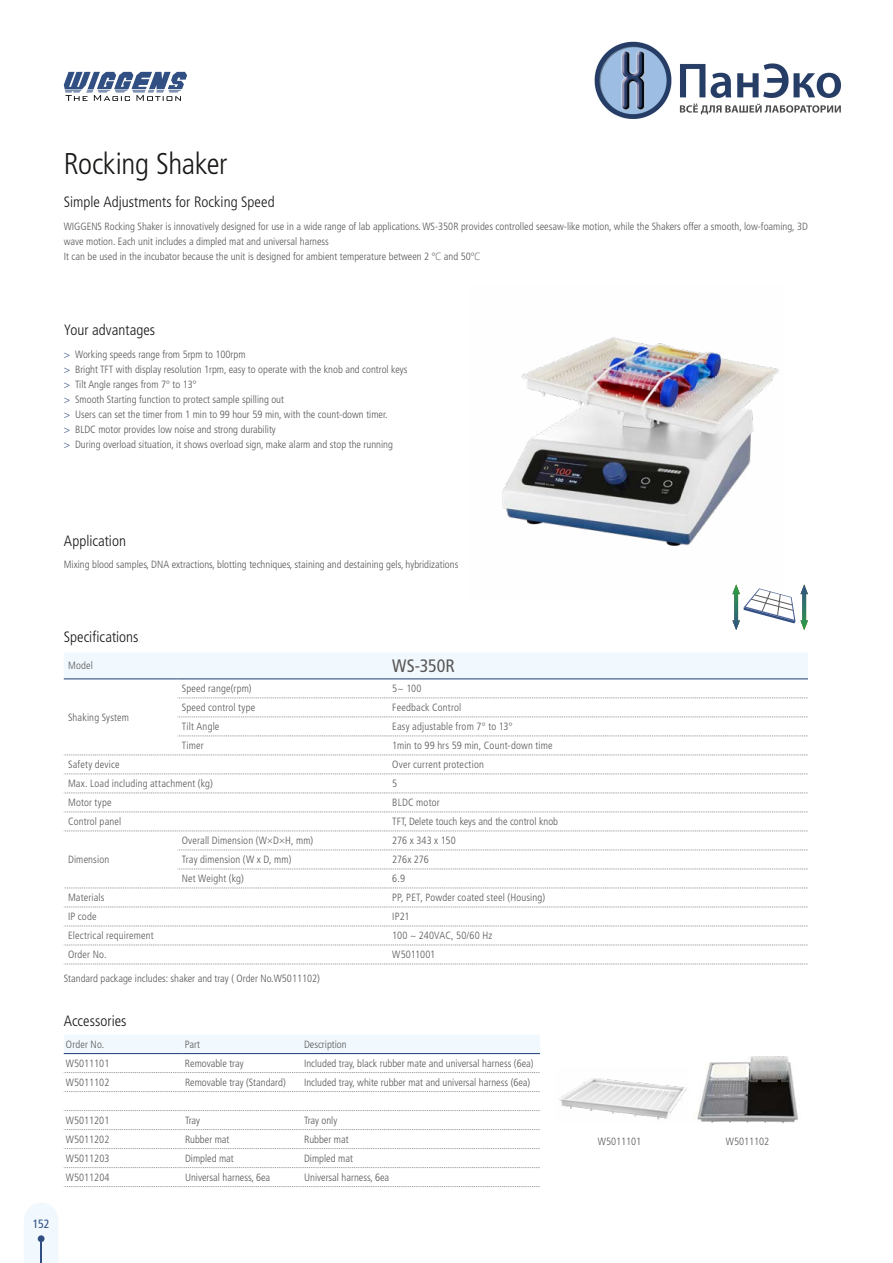
<style>
.page{position:relative;width:893px;height:1263px;background:#fff}
.page>*{position:absolute;margin:0;border:0;box-sizing:border-box;transform-origin:0 0}
.t1{font:300 condensed 30px "Frutiger LT Std";letter-spacing:-.015em;color:#191817}
.t2{font:condensed 18px "Frutiger LT Std";letter-spacing:.005em;color:#595757}
.t3{font:300 condensed 15px "Frutiger LT Std";letter-spacing:.005em;color:#191817}
.t4{font:condensed 12px "Frutiger LT Std";color:#324f83}
.t5{font:300 condensed 10.5px/15px "Frutiger LT Std";color:#595757}
.t6{font:300 condensed 10.5px "Frutiger LT Std";letter-spacing:.02em;color:#595757}
.t7{font:300 condensed 10.5px "Frutiger LT Std";letter-spacing:-.02em;color:#595757}
.s1{font-family:"Alibaba Pu Hui Ti";font-stretch:normal}
.s2{color:#324f83}
</style>
<div class="page">
<div style="left:24px;top:1203px;width:34px;height:60px;background:#f1f9fe"></div>
<svg style="left:64px;top:72px;width:123px;height:29px"></svg>
<div style="left:38px;top:1235px;width:7px;height:7px;background:#324f83;border-radius:50%"></div>
<hr style="left:40px;top:1241px;width:2px;height:22px;background:#324f83">
<div style="left:64px;top:653px;width:744px;height:25px;background:#f1f9fe"></div>
<hr style="left:64px;top:678px;width:114px;height:1px;background:#324f83">
<hr style="left:178px;top:678px;width:210px;height:1px;background:#324f83">
<hr style="left:388px;top:678px;width:420px;height:1px;background:#324f83">
<svg style="left:179px;top:698px;width:629px;height:1px"></svg>
<svg style="left:179px;top:717px;width:629px;height:1px"></svg>
<svg style="left:179px;top:736px;width:629px;height:1px"></svg>
<svg style="left:64px;top:755px;width:744px;height:1px"></svg>
<svg style="left:64px;top:774px;width:744px;height:1px"></svg>
<svg style="left:64px;top:793px;width:744px;height:1px"></svg>
<svg style="left:64px;top:812px;width:744px;height:1px"></svg>
<svg style="left:64px;top:831px;width:744px;height:1px"></svg>
<svg style="left:178px;top:850px;width:630px;height:1px"></svg>
<svg style="left:178px;top:869px;width:630px;height:1px"></svg>
<svg style="left:64px;top:888px;width:744px;height:1px"></svg>
<svg style="left:64px;top:907px;width:744px;height:1px"></svg>
<svg style="left:64px;top:926px;width:744px;height:1px"></svg>
<svg style="left:64px;top:945px;width:744px;height:1px"></svg>
<svg style="left:64px;top:964px;width:744px;height:1px"></svg>
<div style="left:64px;top:1035px;width:476px;height:18px;background:#f1f9fe"></div>
<hr style="left:64px;top:1053px;width:119px;height:1px;background:#324f83">
<hr style="left:183px;top:1053px;width:119px;height:1px;background:#324f83">
<hr style="left:302px;top:1053px;width:238px;height:1px;background:#324f83">
<svg style="left:64px;top:1072px;width:476px;height:1px"></svg>
<svg style="left:64px;top:1091px;width:476px;height:1px"></svg>
<svg style="left:64px;top:1110px;width:476px;height:1px"></svg>
<svg style="left:64px;top:1129px;width:476px;height:1px"></svg>
<svg style="left:64px;top:1148px;width:476px;height:1px"></svg>
<svg style="left:64px;top:1167px;width:476px;height:1px"></svg>
<svg style="left:64px;top:1186px;width:476px;height:1px"></svg>
<img style="left:697px;top:1056px;width:101px;height:68px">
<img style="left:502px;top:337px;width:277px;height:210px">
<svg style="left:732px;top:584px;width:76px;height:46px"></svg>
<img style="left:559px;top:1078px;width:128px;height:42px">
<img style="left:594px;top:41px;width:247px;height:78px">
<h1 class="t1" style="left:64px;top:147px;width:165px">Rocking Shaker</h1>
<h3 class="t3" style="left:64px;top:194px;width:212px">Simple Adjustments for Rocking Speed</h3>
<p class="t5" style="left:64px;top:219px;width:746px">WIGGENS Rocking Shaker is innovatively designed for use in a wide range of lab applications. WS-350R provides controlled seesaw-like motion, while the Shakers offer a smooth, low-foaming, 3D wave motion. Each unit includes a dimpled mat and universal harness<br>It can be used in the incubator because the unit is designed for ambient temperature between 2 <span class="s1">℃</span> and 50<span class="s1">℃</span></p>
<h3 class="t3" style="left:64px;top:322px;width:93px">Your advantages</h3>
<p class="t5" style="left:64px;top:347px;width:345px"><span class="s2">&gt;</span> Working speeds range from 5rpm to 100rpm<br><span class="s2">&gt;</span> Bright TFT with display resolution 1rpm, easy to operate with the knob and control keys <span class="s2">&gt;</span> Tilt Angle ranges from 7<span class="s1">°</span> to 13<span class="s1">°<br></span><span class="s2">&gt;</span> Smooth Starting function to protect sample spilling out<br><span class="s2">&gt;</span> Users can set the timer from 1 min to 99 hour 59 min, with the count-down timer.<br><span class="s2">&gt;</span> BLDC motor provides low noise and strong durability<br><span class="s2">&gt;</span> During overload situation, it shows overload sign, make alarm and stop the running</p>
<h3 class="t3" style="left:64px;top:532px;width:64px">Application</h3>
<p class="t5" style="left:64px;top:557px;width:396px">Mixing blood samples, DNA extractions, blotting techniques, staining and destaining gels, hybridizations</p>
<p class="t4" style="left:33px;top:1217px;width:18px">152</p>
<h3 class="t3" style="left:64px;top:628px;width:76px">Specifications</h3>
<p class="t5" style="left:68px;top:658px;width:26px">Model</p>
<h2 class="t2" style="left:392px;top:655px;width:64px">WS-350R</h2>
<p class="t5" style="left:68px;top:710px;width:63px">Shaking System</p>
<p class="t6" style="left:182px;top:682px;width:71px">Speed range(rpm)</p>
<p class="t5" style="left:392px;top:681px;width:31px">5~ 100</p>
<p class="t6" style="left:182px;top:701px;width:75px">Speed control type</p>
<p class="t6" style="left:392px;top:701px;width:70px">Feedback Control</p>
<p class="t5" style="left:182px;top:719px;width:39px">Tilt Angle</p>
<p class="t5" style="left:392px;top:719px;width:122px">Easy adjustable from 7<span class="s1">°</span> to 13<span class="s1">°</span></p>
<p class="t5" style="left:182px;top:738px;width:23px">Timer</p>
<p class="t5" style="left:392px;top:738px;width:162px">1min to 99 hrs 59 min, Count-down time</p>
<p class="t5" style="left:68px;top:757px;width:53px">Safety device</p>
<p class="t5" style="left:392px;top:757px;width:93px">Over current protection</p>
<p class="t5" style="left:68px;top:776px;width:146px">Max. Load including attachment (kg)</p>
<p class="t5" style="left:392px;top:776px;width:7px">5</p>
<p class="t6" style="left:68px;top:796px;width:45px">Motor type</p>
<p class="t5" style="left:392px;top:795px;width:49px">BLDC motor</p>
<p class="t5" style="left:68px;top:814px;width:55px">Control panel</p>
<p class="t5" style="left:392px;top:814px;width:167px">TFT, Delete touch keys and the control knob</p>
<p class="t5" style="left:68px;top:852px;width:43px">Dimension</p>
<p class="t5" style="left:182px;top:833px;width:133px">Overall Dimension (W<span class="s1">×</span>D<span class="s1">×</span>H, mm)</p>
<p class="t5" style="left:392px;top:833px;width:65px">276 x 343 x 150</p>
<p class="t5" style="left:182px;top:852px;width:111px">Tray dimension (W x D, mm)</p>
<p class="t5" style="left:392px;top:852px;width:38px">276x 276</p>
<p class="t5" style="left:182px;top:871px;width:64px">Net Weight (kg)</p>
<p class="t5" style="left:392px;top:871px;width:14px">6.9</p>
<p class="t5" style="left:68px;top:890px;width:38px">Materials</p>
<p class="t5" style="left:392px;top:890px;width:155px">PP, PET, Powder coated steel (Housing)</p>
<p class="t5" style="left:68px;top:909px;width:30px">IP code</p>
<p class="t5" style="left:392px;top:909px;width:19px">IP21</p>
<p class="t5" style="left:68px;top:928px;width:87px">Electrical requirement</p>
<p class="t5" style="left:392px;top:928px;width:101px">100 ~ 240VAC, 50/60 Hz</p>
<p class="t5" style="left:68px;top:947px;width:40px">Order No.</p>
<p class="t7" style="left:392px;top:948px;width:44px">W5011001</p>
<p class="t5" style="left:64px;top:971px;width:258px">Standard package includes: shaker and tray ( Order No.W5011102)</p>
<h3 class="t3" style="left:64px;top:1012px;width:64px">Accessories</h3>
<p class="t5" style="left:66px;top:1037px;width:40px">Order No.</p>
<p class="t5" style="left:185px;top:1037px;width:16px">Part</p>
<p class="t5" style="left:304px;top:1037px;width:44px">Description</p>
<p class="t5" style="left:66px;top:1056px;width:45px">W5011101</p>
<p class="t5" style="left:185px;top:1056px;width:60px">Removable tray</p>
<p class="t5" style="left:304px;top:1056px;width:231px">Included tray, black rubber mate and universal harness (6ea)</p>
<p class="t5" style="left:66px;top:1075px;width:45px">W5011102</p>
<p class="t5" style="left:185px;top:1075px;width:102px">Removable tray (Standard)</p>
<p class="t5" style="left:304px;top:1075px;width:228px">Included tray, white rubber mat and universal harness (6ea)</p>
<p class="t5" style="left:66px;top:1113px;width:45px">W5011201</p>
<p class="t5" style="left:185px;top:1113px;width:16px">Tray</p>
<p class="t5" style="left:304px;top:1113px;width:35px">Tray only</p>
<p class="t5" style="left:66px;top:1132px;width:45px">W5011202</p>
<p class="t5" style="left:185px;top:1132px;width:46px">Rubber mat</p>
<p class="t5" style="left:304px;top:1132px;width:46px">Rubber mat</p>
<p class="t5" style="left:66px;top:1151px;width:45px">W5011203</p>
<p class="t5" style="left:185px;top:1151px;width:50px">Dimpled mat</p>
<p class="t5" style="left:304px;top:1151px;width:50px">Dimpled mat</p>
<p class="t5" style="left:66px;top:1170px;width:45px">W5011204</p>
<p class="t5" style="left:185px;top:1170px;width:87px">Universal harness, 6ea</p>
<p class="t5" style="left:304px;top:1170px;width:87px">Universal harness, 6ea</p>
<p class="t5" style="left:598px;top:1134px;width:45px">W5011101</p>
<p class="t5" style="left:726px;top:1134px;width:45px">W5011102</p>
</div>
